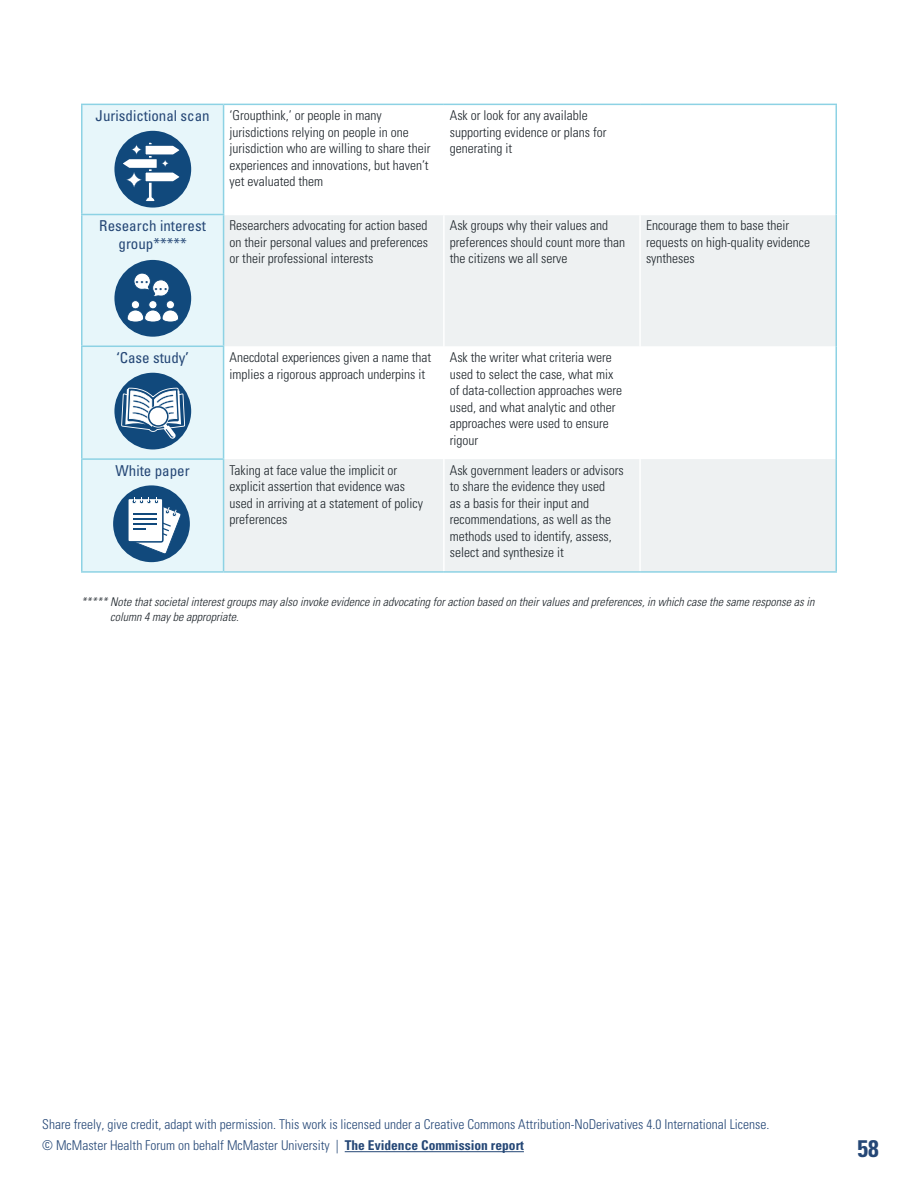
<style>
.page{position:relative;width:918px;height:1188px;background:#fff}
.page>*{position:absolute;margin:0;border:0;box-sizing:border-box;transform-origin:0 0}
.t1{font:700 condensed 24px "Univers";color:#254776}
.t2{font:17.7px "Myriad Pro";color:#17487a}
.t3{font:condensed 15px/18px "Univers";color:#254776;text-align:center}
.t4{font:300 condensed 13.5px/16.5px "Univers";color:#1e252b}
.t5{font:300 condensed 13.5px/21px "Univers";color:#254776}
.t6{font:italic 300 condensed 12px/15px "Univers";color:#1e252b}
.s1{font-weight:700}
</style>
<div class="page">
<div style="left:82px;top:105px;width:141px;height:466px;background:#e7f6fa"></div>
<svg style="left:224px;top:215px;width:612px;height:356px;fill:#eef1f2"></svg>
<hr style="left:443px;top:215px;width:2px;height:131px;background:#fff">
<hr style="left:639px;top:215px;width:2px;height:131px;background:#fff">
<hr style="left:443px;top:346px;width:2px;height:113px;background:#fff">
<hr style="left:639px;top:346px;width:2px;height:113px;background:#fff">
<hr style="left:443px;top:459px;width:2px;height:112px;background:#fff">
<hr style="left:639px;top:459px;width:2px;height:112px;background:#fff">
<hr style="left:224px;top:104px;width:220px;height:1px;background:#8dd2e4">
<hr style="left:444px;top:104px;width:196px;height:1px;background:#8dd2e4">
<hr style="left:640px;top:104px;width:197px;height:1px;background:#8dd2e4">
<hr style="left:223px;top:105px;width:1px;height:109px;background:#8dd2e4">
<hr style="left:223px;top:215px;width:1px;height:131px;background:#8dd2e4">
<hr style="left:223px;top:347px;width:1px;height:111px;background:#8dd2e4">
<hr style="left:223px;top:460px;width:1px;height:111px;background:#8dd2e4">
<hr style="left:81px;top:104px;width:143px;height:1px;background:#8dd2e4">
<hr style="left:81px;top:214px;width:143px;height:1px;background:#8dd2e4">
<hr style="left:81px;top:346px;width:143px;height:1px;background:#8dd2e4">
<hr style="left:81px;top:458px;width:143px;height:2px;background:#8dd2e4">
<hr style="left:81px;top:105px;width:1px;height:109px;background:#8dd2e4">
<hr style="left:836px;top:105px;width:1px;height:110px;background:#8dd2e4">
<hr style="left:81px;top:215px;width:1px;height:131px;background:#8dd2e4">
<hr style="left:836px;top:215px;width:1px;height:131px;background:#8dd2e4">
<hr style="left:81px;top:347px;width:1px;height:111px;background:#8dd2e4">
<hr style="left:836px;top:346px;width:1px;height:113px;background:#8dd2e4">
<hr style="left:81px;top:460px;width:1px;height:111px;background:#8dd2e4">
<hr style="left:836px;top:459px;width:1px;height:112px;background:#8dd2e4">
<hr style="left:81px;top:571px;width:143px;height:2px;background:#8dd2e4">
<hr style="left:224px;top:571px;width:220px;height:2px;background:#8dd2e4">
<hr style="left:444px;top:571px;width:196px;height:2px;background:#8dd2e4">
<hr style="left:640px;top:571px;width:197px;height:2px;background:#8dd2e4">
<div style="left:114px;top:131px;width:77px;height:77px;background:#11497c;border-radius:50%"></div>
<svg style="left:120px;top:142px;width:62px;height:60px"></svg>
<div style="left:114px;top:260px;width:77px;height:77px;background:#11497c;border-radius:50%"></div>
<svg style="left:127px;top:273px;width:52px;height:49px"></svg>
<div style="left:114px;top:373px;width:77px;height:76px;background:#11497c;border-radius:50%"></div>
<svg style="left:121px;top:388px;width:64px;height:51px"></svg>
<div style="left:113px;top:485px;width:77px;height:77px;background:#11497c;border-radius:50%"></div>
<svg style="left:127px;top:497px;width:54px;height:57px"></svg>
<hr style="left:345px;top:1151px;width:179px;height:1px;background:#254776">
<p class="t3" style="left:96px;top:107px;width:116px">Jurisdictional scan</p>
<p class="t4" style="left:230px;top:107px;width:202px">‘Groupthink,’ or people in many jurisdictions relying on people in one jurisdiction who are willing to share their experiences and innovations, but haven’t yet evaluated them</p>
<p class="t4" style="left:450px;top:107px;width:158px">Ask or look for any available supporting evidence or plans for generating it</p>
<p class="t3" style="left:99px;top:217px;width:108px">Research interest group*****</p>
<p class="t4" style="left:230px;top:217px;width:200px;text-align:justify">Researchers advocating for action based on their personal values and preferences or their professional interests</p>
<p class="t4" style="left:450px;top:217px;width:177px">Ask groups why their values and preferences should count more than the citizens we all serve</p>
<p class="t4" style="left:646px;top:217px;width:166px">Encourage them to base their requests on high-quality evidence syntheses</p>
<h2 class="t2" style="left:135px;top:269px;width:34px">. . . . . .</h2>
<p class="t3" style="left:116px;top:349px;width:74px">‘Case study’</p>
<p class="t4" style="left:230px;top:349px;width:203px">Anecdotal experiences given a name that implies a rigorous approach underpins it</p>
<p class="t4" style="left:450px;top:349px;width:174px">Ask the writer what criteria were used to select the case, what mix of data-collection approaches were used, and what analytic and other approaches were used to ensure rigour</p>
<p class="t3" style="left:116px;top:461px;width:76px">White paper</p>
<p class="t4" style="left:230px;top:462px;width:195px">Taking at face value the implicit or explicit assertion that evidence was used in arriving at a statement of policy preferences</p>
<p class="t4" style="left:450px;top:462px;width:175px">Ask government leaders or advisors to share the evidence they used<br>as a basis for their input and recommendations, as well as the methods used to identify, assess, select and synthesize it</p>
<p class="t6" style="left:110px;top:594px;width:706px;text-indent:-29px">***** Note that societal interest groups may also invoke evidence in advocating for action based on their values and preferences, in which case the same response as in column 4 may be appropriate.</p>
<p class="t5" style="left:42px;top:1114px;width:729px">Share freely, give credit, adapt with permission. This work is licensed under a Creative Commons Attribution-NoDerivatives 4.0 International License. © McMaster Health Forum on behalf McMaster University | <span class="s1">The Evidence Commission report</span></p>
<h1 class="t1" style="left:858px;top:1134px;width:23px">58</h1>
</div>
